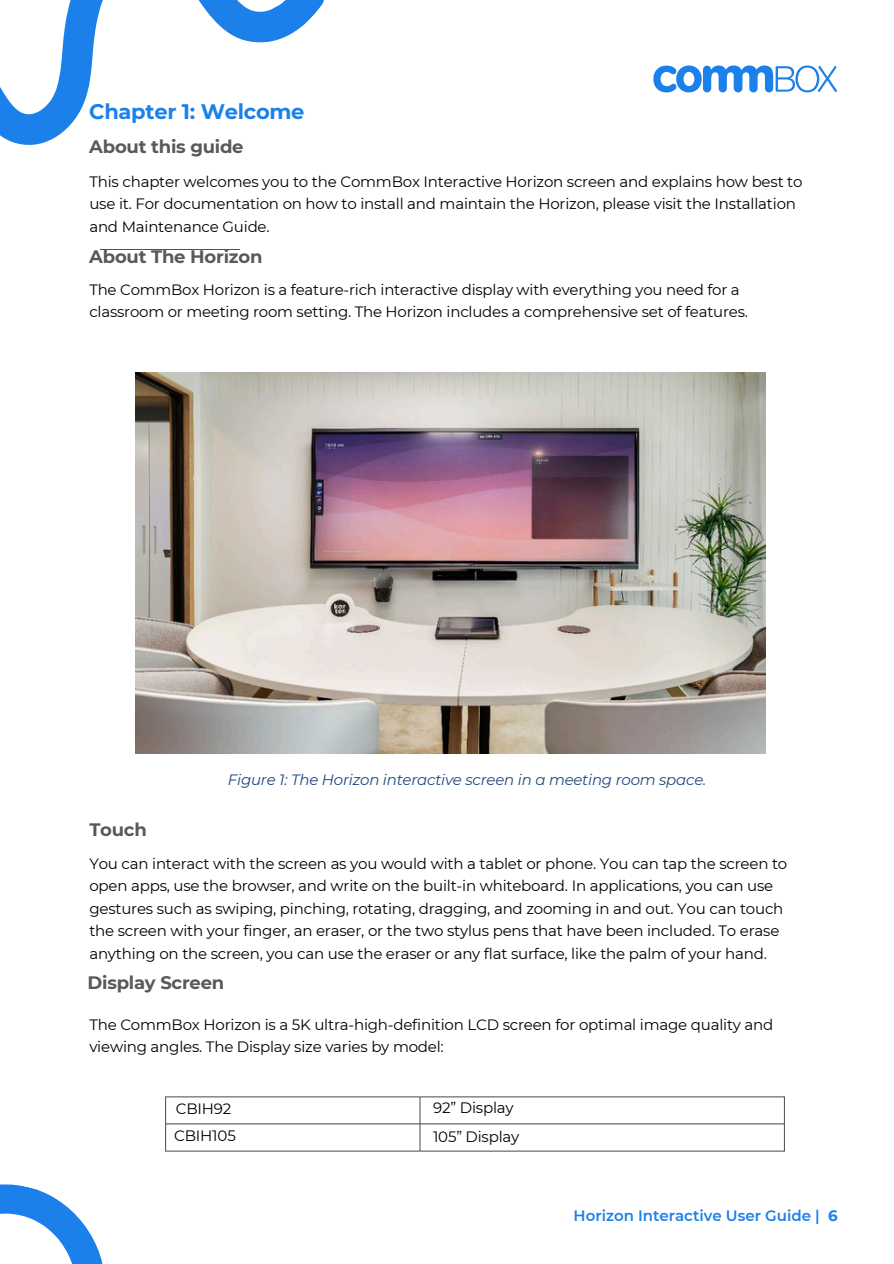
<style>
.page{position:relative;width:894px;height:1264px;background:#fff}
.page>*{position:absolute;margin:0;border:0;box-sizing:border-box;transform-origin:0 0}
.t1{font:700 21px "Montserrat";letter-spacing:-.015em;color:#1c80eb}
.t2{font:700 18px "Montserrat";letter-spacing:-.015em;color:#595959}
.t3{font:15px/22.5px "Montserrat";letter-spacing:-.015em;color:#000}
.t4{font:italic 15px "Montserrat";letter-spacing:-.015em;color:#1f497d}
.t5{font:600 15px "Montserrat";color:#1c80eb}
.s1{font-weight:700}
</style>
<div class="page">
<img style="left:165px;top:1096px;width:620px;height:56px">
<img style="left:136px;top:372px;width:628px;height:381px">
<svg style="left:0;top:0;width:324px;height:250px"></svg>
<svg style="left:653px;top:65px;width:183px;height:27px"></svg>
<svg style="left:0;top:1184px;width:103px;height:79px"></svg>
<p class="t1" style="left:89px;top:98px;width:217px">Chapter 1: Welcome</p>
<h2 class="t2" style="left:89px;top:136px;width:156px">About this guide</h2>
<p class="t3" style="left:89px;top:170px;width:714px">This chapter welcomes you to the CommBox Interactive Horizon screen and explains how best to use it. For documentation on how to install and maintain the Horizon, please visit the Installation and Maintenance Guide.</p>
<h2 class="t2" style="left:89px;top:246px;width:175px">About The Horizon</h2>
<h2 class="t3" style="left:89px;top:279px;width:660px;line-height:21.3px">The CommBox Horizon is a feature-rich interactive display with everything you need for a classroom or meeting room setting. The Horizon includes a comprehensive set of features.</h2>
<p class="t2" style="left:89px;top:818px;width:59px">Touch</p>
<p class="t4" style="left:228px;top:770px;width:480px">Figure 1: The Horizon interactive screen in a meeting room space.</p>
<p class="t3" style="left:89px;top:852px;width:699px">You can interact with the screen as you would with a tablet or phone. You can tap the screen to open apps, use the browser, and write on the built-in whiteboard. In applications, you can use gestures such as swiping, pinching, rotating, dragging, and zooming in and out. You can touch the screen with your finger, an eraser, or the two stylus pens that have been included. To erase anything on the screen, you can use the eraser or any flat surface, like the palm of your hand.</p>
<p class="t2" style="left:87px;top:972px;width:138px">Display Screen</p>
<h2 class="t3" style="left:89px;top:1013px;width:685px">The CommBox Horizon is a 5K ultra-high-definition LCD screen for optimal image quality and viewing angles. The Display size varies by model:</h2>
<p class="t3" style="left:176px;top:1096px;width:57px">CBIH92</p>
<p class="t3" style="left:174px;top:1124px;width:63px">CBIH105</p>
<p class="t3" style="left:433px;top:1096px;width:82px">92” Display</p>
<h3 class="t3" style="left:433px;top:1124px;width:88px">105” Display</h3>
<h3 class="t5" style="left:573px;top:1206px;width:265px">Horizon Interactive User Guide | <span class="s1">6</span></h3>
</div>
